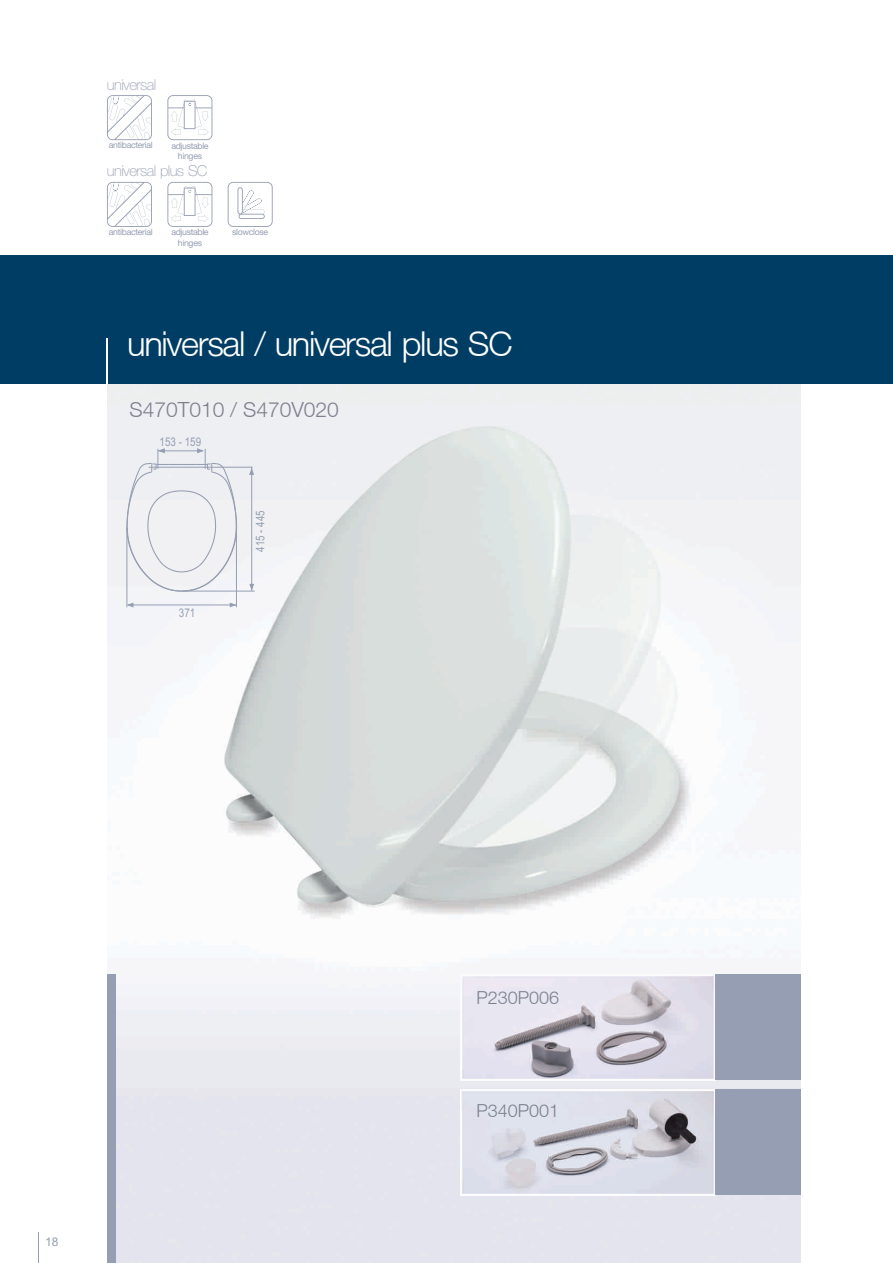
<style>
.page{position:relative;width:893px;height:1263px;background:#fff}
.page>*{position:absolute;margin:0;border:0;box-sizing:border-box;transform-origin:0 0}
.t1{font:300 34.5px "Helvetica Neue LT";letter-spacing:-.04em;color:#fff}
.t2{font:300 21px "Helvetica Neue LT";color:#7b808e}
.t3{font:300 18px "Helvetica Neue LT";color:#7b808e}
.t4{font:100 15px "Helvetica Neue LT";letter-spacing:-.04em;color:#959eb2}
.t5{font:12px "Arial Narrow";color:#959eb2}
.t6{font:12px "Arial";color:#959eb2}
.t7{font:8.7px/10.2px "Helvetica Neue LT";letter-spacing:-.04em;color:#959eb2;text-align:center}
</style>
<div class="page">
<img style="left:108px;top:383px;width:693px;height:880px">
<div style="left:0;top:255px;width:893px;height:128px;background:#003d65"></div>
<hr style="left:106px;top:338px;width:2px;height:45px;background:#fff">
<img style="left:460px;top:1089px;width:256px;height:106px">
<img style="left:460px;top:974px;width:256px;height:106px">
<div style="left:108px;top:974px;width:8px;height:289px;background:#959eb2"></div>
<div style="left:716px;top:1089px;width:85px;height:106px;background:#959eb2"></div>
<div style="left:716px;top:974px;width:85px;height:106px;background:#959eb2"></div>
<svg style="left:107px;top:95px;width:45px;height:45px"></svg>
<svg style="left:107px;top:182px;width:45px;height:45px"></svg>
<svg style="left:228px;top:182px;width:45px;height:45px"></svg>
<svg style="left:167px;top:95px;width:45px;height:45px"></svg>
<svg style="left:167px;top:182px;width:45px;height:45px"></svg>
<hr style="left:183px;top:591px;width:72px;height:1px;background:#959eb2">
<hr style="left:149px;top:467px;width:103px;height:1px;background:#959eb2">
<hr style="left:127px;top:527px;width:1px;height:80px;background:#959eb2">
<hr style="left:236px;top:525px;width:1px;height:82px;background:#959eb2">
<hr style="left:251px;top:467px;width:1px;height:124px;background:#959eb2">
<svg style="left:249px;top:584px;width:5px;height:7px"></svg>
<svg style="left:249px;top:468px;width:5px;height:7px"></svg>
<hr style="left:128px;top:605px;width:108px;height:1px;background:#959eb2">
<svg style="left:127px;top:603px;width:6px;height:4px"></svg>
<svg style="left:230px;top:603px;width:6px;height:4px"></svg>
<svg style="left:126px;top:448px;width:112px;height:144px"></svg>
<hr style="left:38px;top:1232px;width:1px;height:31px;background:#959eb2">
<h3 class="t4" style="left:107px;top:78px;width:51px">universal</h3>
<p class="t7" style="left:109px;top:141px;width:45px">antibacterial</p>
<p class="t7" style="left:171px;top:141px;width:39px">adjustable hinges</p>
<h3 class="t4" style="left:107px;top:164px;width:102px">universal plus SC</h3>
<p class="t7" style="left:109px;top:228px;width:45px">antibacterial</p>
<p class="t7" style="left:232px;top:228px;width:38px">slowclose</p>
<p class="t7" style="left:171px;top:228px;width:39px">adjustable hinges</p>
<h1 class="t1" style="left:127px;top:331px;width:387px">universal / universal plus SC</h1>
<h2 class="t2" style="left:129px;top:402px;width:211px">S470T010 / S470V020</h2>
<h3 class="t5" style="left:160px;top:437px;width:43px">153 - 159</h3>
<h3 class="t5" style="left:179px;top:608px;width:18px">371</h3>
<h3 class="t5" style="left:256px;top:552px;width:43px;rotate:-90deg">415 - 445</h3>
<h3 class="t6" style="left:45px;top:1237px;width:15px">18</h3>
<h3 class="t3" style="left:477px;top:991px;width:84px">P230P006</h3>
<h3 class="t3" style="left:477px;top:1104px;width:84px">P340P001</h3>
</div>
